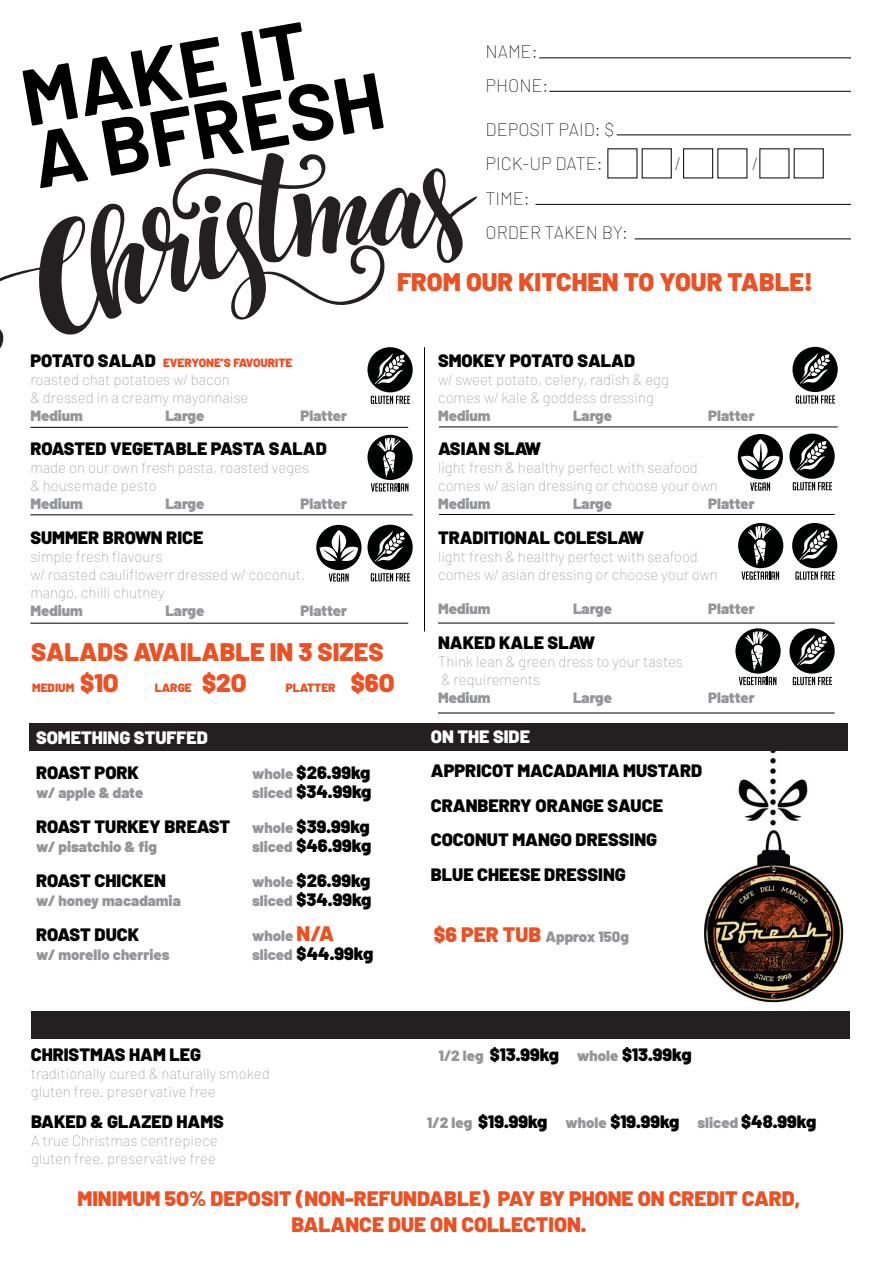
<style>
.page{position:relative;width:893px;height:1263px;background:#fff}
.page>*{position:absolute;margin:0;border:0;box-sizing:border-box;transform-origin:0 0}
.t1{font:700 79.5px/63px "Barlow";color:#000}
.t2{font:900 25.5px "Barlow";color:#ed5022}
.t3{font:900 21px/25.2px "Barlow";color:#ed5022;text-align:center}
.t4{font:900 18px/34.5px "Barlow";color:#000;text-align:right}
.t5{font:100 18px/34.5px "Barlow";color:#000}
.t6{font:900 18px "Barlow";color:#fff}
.t7{font:100 15px/18px "Barlow";color:#939598}
.t8{font:900 15px "Barlow";color:#939598}
.t9{font:900 12px "Barlow";color:#ed5022}
.s1{font-size:18px;color:#000}
.s2{font-size:25.5px}
.s3{font-size:15px;color:#939598}
.s4{font-size:21px;color:#ed5022}
</style>
<div class="page">
<img style="left:704px;top:751px;width:140px;height:252px">
<hr style="left:535px;top:204px;width:358px;height:1px;background:#000">
<hr style="left:549px;top:91px;width:344px;height:1px;background:#000">
<hr style="left:539px;top:57px;width:354px;height:1px;background:#000">
<hr style="left:617px;top:134px;width:276px;height:1px;background:#000">
<hr style="left:635px;top:238px;width:258px;height:1px;background:#000">
<div style="left:30px;top:724px;width:818px;height:27px;background:#241f21"></div>
<div style="left:31px;top:1011px;width:819px;height:28px;background:#241f21"></div>
<hr style="left:30px;top:514px;width:383px;height:1px;background:#000">
<hr style="left:439px;top:514px;width:396px;height:1px;background:#000">
<hr style="left:438px;top:623px;width:397px;height:1px;background:#000">
<hr style="left:438px;top:713px;width:397px;height:1px;background:#000">
<hr style="left:30px;top:427px;width:378px;height:1px;background:#000">
<hr style="left:439px;top:427px;width:399px;height:1px;background:#000">
<hr style="left:30px;top:623px;width:378px;height:1px;background:#000">
<div style="left:316px;top:525px;width:45px;height:45px;background:#000101;border-radius:50%"></div>
<div style="left:738px;top:434px;width:45px;height:45px;background:#000101;border-radius:50%"></div>
<svg style="left:320px;top:530px;width:38px;height:32px"></svg>
<svg style="left:741px;top:439px;width:39px;height:32px"></svg>
<svg style="left:329px;top:573px;width:20px;height:8px"></svg>
<svg style="left:750px;top:482px;width:20px;height:9px"></svg>
<div style="left:367px;top:435px;width:46px;height:45px;background:#000101;border-radius:50%"></div>
<svg style="left:377px;top:438px;width:24px;height:39px"></svg>
<svg style="left:371px;top:483px;width:37px;height:8px"></svg>
<div style="left:738px;top:523px;width:45px;height:45px;background:#000101;border-radius:50%"></div>
<svg style="left:748px;top:526px;width:23px;height:39px"></svg>
<svg style="left:741px;top:571px;width:38px;height:9px"></svg>
<div style="left:735px;top:628px;width:46px;height:46px;background:#000101;border-radius:50%"></div>
<svg style="left:745px;top:631px;width:24px;height:40px"></svg>
<svg style="left:739px;top:677px;width:37px;height:8px"></svg>
<div style="left:367px;top:525px;width:46px;height:45px;background:#000101;border-radius:50%"></div>
<svg style="left:375px;top:531px;width:30px;height:31px"></svg>
<svg style="left:371px;top:573px;width:39px;height:8px"></svg>
<div style="left:367px;top:347px;width:46px;height:45px;background:#000101;border-radius:50%"></div>
<svg style="left:0;top:153px;width:478px;height:231px"></svg>
<svg style="left:371px;top:396px;width:39px;height:8px"></svg>
<div style="left:789px;top:434px;width:46px;height:45px;background:#000101;border-radius:50%"></div>
<svg style="left:797px;top:440px;width:30px;height:31px"></svg>
<svg style="left:793px;top:482px;width:39px;height:8px"></svg>
<div style="left:792px;top:347px;width:46px;height:45px;background:#000101;border-radius:50%"></div>
<svg style="left:800px;top:353px;width:30px;height:31px"></svg>
<svg style="left:796px;top:395px;width:39px;height:9px"></svg>
<div style="left:792px;top:523px;width:45px;height:45px;background:#000101;border-radius:50%"></div>
<svg style="left:799px;top:529px;width:31px;height:31px"></svg>
<svg style="left:795px;top:571px;width:40px;height:9px"></svg>
<div style="left:789px;top:628px;width:46px;height:46px;background:#000101;border-radius:50%"></div>
<svg style="left:797px;top:634px;width:30px;height:32px"></svg>
<svg style="left:793px;top:677px;width:39px;height:8px"></svg>
<hr style="left:424px;top:347px;width:1px;height:284px;background:#000">
<div style="left:683px;top:148px;width:30px;height:30px;border:1px solid #000"></div>
<div style="left:851px;top:21px;width:42px;height:273px;background:#fff"></div>
<h1 class="t1" style="left:17px;top:67px;width:357px;rotate:-10deg">MAKE IT<br>A BFRESH</h1>
<p class="t5" style="left:486px;top:34px;width:64px">NAME:<br>PHONE:</p>
<p class="t5" style="left:486px;top:112px;width:130px">DEPOSIT PAID: $<br>PICK-UP DATE:</p>
<p class="t5" style="left:486px;top:181px;width:144px">TIME:<br>ORDER TAKEN BY:</p>
<p class="t5" style="left:675px;top:146px;width:7px">/</p>
<p class="t5" style="left:752px;top:146px;width:7px">/</p>
<h2 class="t2" style="left:397px;top:266px;width:418px">FROM OUR KITCHEN TO YOUR TABLE!</h2>
<p class="t9" style="left:30px;top:355px;width:264px"><span class="s1">POTATO SALAD</span> EVERYONE’S FAVOURITE</p>
<p class="t7" style="left:30px;top:370px;width:220px">roasted chat potatoes w/ bacon<br>&amp; dressed in a creamy mayonnaise</p>
<p class="t8" style="left:30px;top:406px;width:54px">Medium</p>
<p class="t8" style="left:165px;top:406px;width:41px">Large</p>
<p class="t8" style="left:300px;top:406px;width:48px">Platter</p>
<p class="t4" style="left:30px;top:431px;width:298px">ROASTED VEGETABLE PASTA SALAD</p>
<p class="t7" style="left:30px;top:458px;width:280px">made on our own fresh pasta, roasted veges &amp; housemade pesto</p>
<p class="t8" style="left:30px;top:494px;width:54px">Medium</p>
<p class="t8" style="left:165px;top:494px;width:41px">Large</p>
<p class="t8" style="left:300px;top:494px;width:48px">Platter</p>
<p class="t4" style="left:30px;top:520px;width:175px">SUMMER BROWN RICE</p>
<p class="t7" style="left:30px;top:547px;width:276px">simple fresh flavours<br>w/ roasted cauliflowerr dressed w/ coconut, mango, chilli chutney</p>
<p class="t8" style="left:30px;top:601px;width:54px">Medium</p>
<p class="t8" style="left:165px;top:601px;width:41px">Large</p>
<p class="t8" style="left:300px;top:601px;width:48px">Platter</p>
<h2 class="t2" style="left:31px;top:636px;width:354px">SALADS AVAILABLE IN 3 SIZES</h2>
<p class="t9" style="left:32px;top:680px;width:88px">MEDIUM <span class="s2">$1O</span></p>
<p class="t9" style="left:155px;top:680px;width:93px">LARGE <span class="s2">$2O</span></p>
<p class="t9" style="left:286px;top:680px;width:111px">PLATTER <span class="s2">$6O</span></p>
<p class="t6" style="left:36px;top:727px;width:173px">SOMETHING STUFFED</p>
<p class="t4" style="left:36px;top:755px;width:105px">ROAST PORK</p>
<p class="t4" style="left:252px;top:755px;width:120px"><span class="s3">whole</span> $26.99kg</p>
<p class="t8" style="left:36px;top:784px;width:109px">w/ apple &amp; date</p>
<p class="t4" style="left:36px;top:775px;width:337px"><span class="s3">sliced</span> $34.99kg<br>ROAST TURKEY BREAST <span class="s3">whole</span> $39.99kg</p>
<p class="t8" style="left:36px;top:838px;width:122px">w/ pisatchio &amp; fig</p>
<p class="t4" style="left:252px;top:829px;width:121px"><span class="s3">sliced</span> $46.99kg</p>
<p class="t4" style="left:36px;top:863px;width:131px">ROAST CHICKEN</p>
<p class="t4" style="left:252px;top:863px;width:120px"><span class="s3">whole</span> $26.99kg</p>
<p class="t8" style="left:36px;top:892px;width:146px">w/ honey macadamia</p>
<p class="t4" style="left:252px;top:883px;width:121px"><span class="s3">sliced</span> $34.99kg</p>
<p class="t4" style="left:36px;top:917px;width:105px">ROAST DUCK</p>
<p class="t8" style="left:252px;top:926px;width:84px">whole <span class="s4">N/A</span></p>
<p class="t8" style="left:36px;top:946px;width:135px">w/ morello cherries</p>
<p class="t4" style="left:252px;top:937px;width:123px"><span class="s3">sliced</span> $44.99kg</p>
<p class="t4" style="left:438px;top:343px;width:199px">SMOKEY POTATO SALAD</p>
<p class="t7" style="left:438px;top:370px;width:232px">w/ sweet potato, celery, radish &amp; egg comes w/ kale &amp; goddess dressing</p>
<p class="t8" style="left:438px;top:406px;width:54px">Medium</p>
<p class="t8" style="left:573px;top:406px;width:41px">Large</p>
<p class="t8" style="left:708px;top:406px;width:48px">Platter</p>
<p class="t4" style="left:438px;top:431px;width:104px">ASIAN SLAW</p>
<p class="t7" style="left:438px;top:458px;width:281px">light fresh &amp; healthy perfect with seafood comes w/ asian dressing or choose your own</p>
<p class="t8" style="left:438px;top:494px;width:54px">Medium</p>
<p class="t8" style="left:573px;top:494px;width:41px">Large</p>
<p class="t8" style="left:708px;top:494px;width:48px">Platter</p>
<p class="t4" style="left:438px;top:520px;width:207px">TRADITIONAL COLESLAW</p>
<p class="t7" style="left:438px;top:547px;width:281px">light fresh &amp; healthy perfect with seafood comes w/ asian dressing or choose your own</p>
<p class="t8" style="left:438px;top:599px;width:54px">Medium</p>
<p class="t8" style="left:573px;top:599px;width:41px">Large</p>
<p class="t8" style="left:708px;top:599px;width:48px">Platter</p>
<p class="t4" style="left:438px;top:625px;width:158px">NAKED KALE SLAW</p>
<p class="t7" style="left:438px;top:652px;width:246px">Think lean &amp; green dress to your tastes &amp; requirements</p>
<p class="t8" style="left:438px;top:688px;width:54px">Medium</p>
<p class="t8" style="left:573px;top:688px;width:41px">Large</p>
<p class="t8" style="left:708px;top:688px;width:48px">Platter</p>
<p class="t6" style="left:431px;top:725px;width:101px">ON THE SIDE</p>
<p class="t4" style="left:431px;top:754px;width:273px;text-align:left">APPRICOT MACADAMIA MUSTARD<br>CRANBERRY ORANGE SAUCE<br>COCONUT MANGO DRESSING<br>BLUE CHEESE DRESSING</p>
<p class="t8" style="left:434px;top:927px;width:197px"><span class="s4">$6 PER TUB</span> Approx 150g</p>
<p class="t4" style="left:31px;top:1038px;width:172px">CHRISTMAS HAM LEG</p>
<p class="t4" style="left:439px;top:1038px;width:254px"><span class="s3">1/2 leg</span> $13.99kg <span class="s3">whole</span> $13.99kg</p>
<p class="t7" style="left:31px;top:1064px;width:240px">traditionally cured &amp; naturally smoked gluten free. preservative free</p>
<p class="t4" style="left:31px;top:1105px;width:194px">BAKED &amp; GLAZED HAMS</p>
<p class="t4" style="left:427px;top:1105px;width:390px"><span class="s3">1/2 leg</span> $19.99kg <span class="s3">whole</span> $19.99kg <span class="s3">sliced</span> $48.99kg</p>
<p class="t7" style="left:31px;top:1131px;width:188px">A true Christmas centrepiece gluten free. preservative free</p>
<h3 class="t3" style="left:77px;top:1186px;width:724px">MINIMUM 5O% DEPOSIT (NON-REFUNDABLE) PAY BY PHONE ON CREDIT CARD,<br>BALANCE DUE ON COLLECTION.</h3>
</div>
